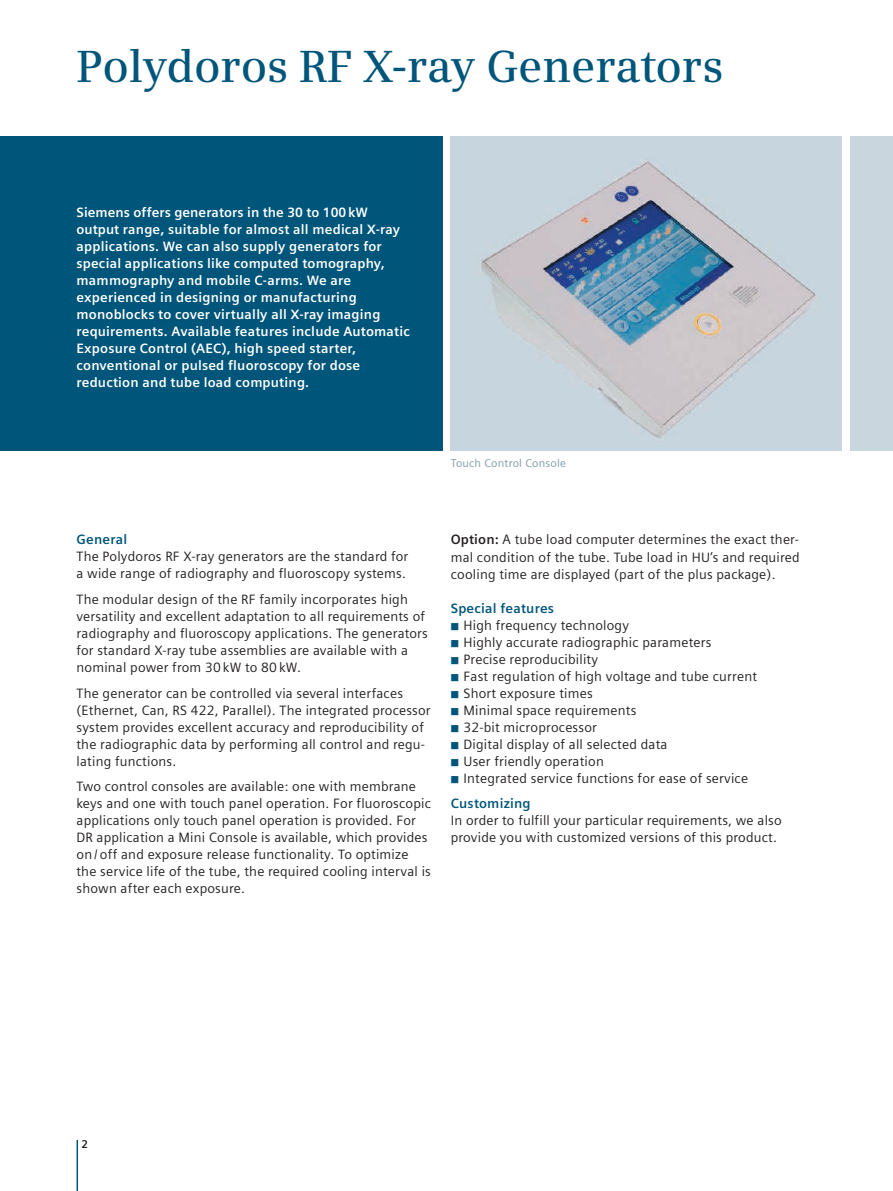
<style>
.page{position:relative;width:893px;height:1191px;background:#fff}
.page>*{position:absolute;margin:0;border:0;box-sizing:border-box;transform-origin:0 0}
.t1{font:600 45px "Siemens Serif";letter-spacing:-.005em;color:#00567a}
.t2{font:13.5px/17px "Siemens Sans";letter-spacing:.015em;color:#231f20}
.t3{font:700 13.5px/17px "Siemens Sans";letter-spacing:.015em;color:#fff}
.t4{font:13.5px/17px "Siemens Sans Global";letter-spacing:.015em;color:#231f20}
.t5{font:700 13.5px "Siemens Sans";letter-spacing:.015em;color:#00567a}
.t6{font:11.25px "Siemens Sans";letter-spacing:.02em;color:#7b99a9}
.t7{font:700 11.25px "Siemens Sans";color:#231f20}
.s1{font-weight:700}
.s2{color:#00567a}
</style>
<div class="page">
<hr style="left:77px;top:1140px;width:1px;height:51px;background:#00567a">
<div style="left:0;top:136px;width:442px;height:315px;background:#00567a"></div>
<img style="left:451px;top:136px;width:391px;height:315px">
<div style="left:850px;top:136px;width:43px;height:315px;background:#c9d6de"></div>
<h1 class="t1" style="left:77px;top:40px;width:649px">Polydoros RF X-ray Generators</h1>
<p class="t3" style="left:77px;top:204px;width:335px">Siemens offers generators in the 30 to 100kW output range, suitable for almost all medical X-ray applications. We can also supply generators for special applications like computed tomography, mammography and mobile C-arms. We are experienced in designing or manufacturing monoblocks to cover virtually all X-ray imaging requirements. Available features include Automatic Exposure Control (AEC), high speed starter, conventional or pulsed fluoroscopy for dose reduction and tube load computing.</p>
<p class="t6" style="left:451px;top:457px;width:117px">Touch Control Console</p>
<p class="t5" style="left:77px;top:532px;width:52px">General</p>
<p class="t2" style="left:77px;top:548px;width:333px">The Polydoros RF X-ray generators are the standard for a wide range of radiography and fluoroscopy systems.</p>
<p class="t2" style="left:77px;top:591px;width:353px">The modular design of the RF family incorporates high versatility and excellent adaptation to all requirements of radiography and fluoroscopy applications. The generators for standard X-ray tube assemblies are available with a nominal power from 30 kW to 80 kW.</p>
<p class="t2" style="left:77px;top:684px;width:356px">The generator can be controlled via several interfaces (Ethernet, Can, RS 422, Parallel). The integrated processor system provides excellent accuracy and reproducibility of the radiographic data by performing all control and regu&shy;lating functions.</p>
<p class="t2" style="left:77px;top:778px;width:356px">Two control consoles are available: one with membrane keys and one with touch panel operation. For fluoroscopic applications only touch panel operation is provided. For DR application a Mini Console is available, which provides on / off and exposure release functionality. To optimize the service life of the tube, the required cooling interval is shown after each exposure.</p>
<p class="t2" style="left:451px;top:531px;width:351px;text-align:justify"><span class="s1">Option:</span> A tube load computer determines the exact ther&shy;mal condition of the tube. Tube load in HU’s and required cooling time are displayed (part of the plus package).</p>
<p class="t5" style="left:451px;top:600px;width:105px">Special features</p>
<p class="t4" style="left:451px;top:616px;width:308px"><span class="s2">◾</span> High frequency technology<br><span class="s2">◾</span> Highly accurate radiographic parameters<br><span class="s2">◾</span> Precise reproducibility<br><span class="s2">◾</span> Fast regulation of high voltage and tube current <span class="s2">◾</span> Short exposure times<br><span class="s2">◾</span> Minimal space requirements<br><span class="s2">◾</span> 32-bit microprocessor<br><span class="s2">◾</span> Digital display of all selected data<br><span class="s2">◾</span> User friendly operation<br><span class="s2">◾</span> Integrated service functions for ease of service</p>
<p class="t5" style="left:451px;top:796px;width:81px">Customizing</p>
<p class="t2" style="left:451px;top:812px;width:332px">In order to fulfill your particular requirements, we also provide you with customized versions of this product.</p>
<p class="t7" style="left:82px;top:1137px;width:8px">2</p>
</div>
